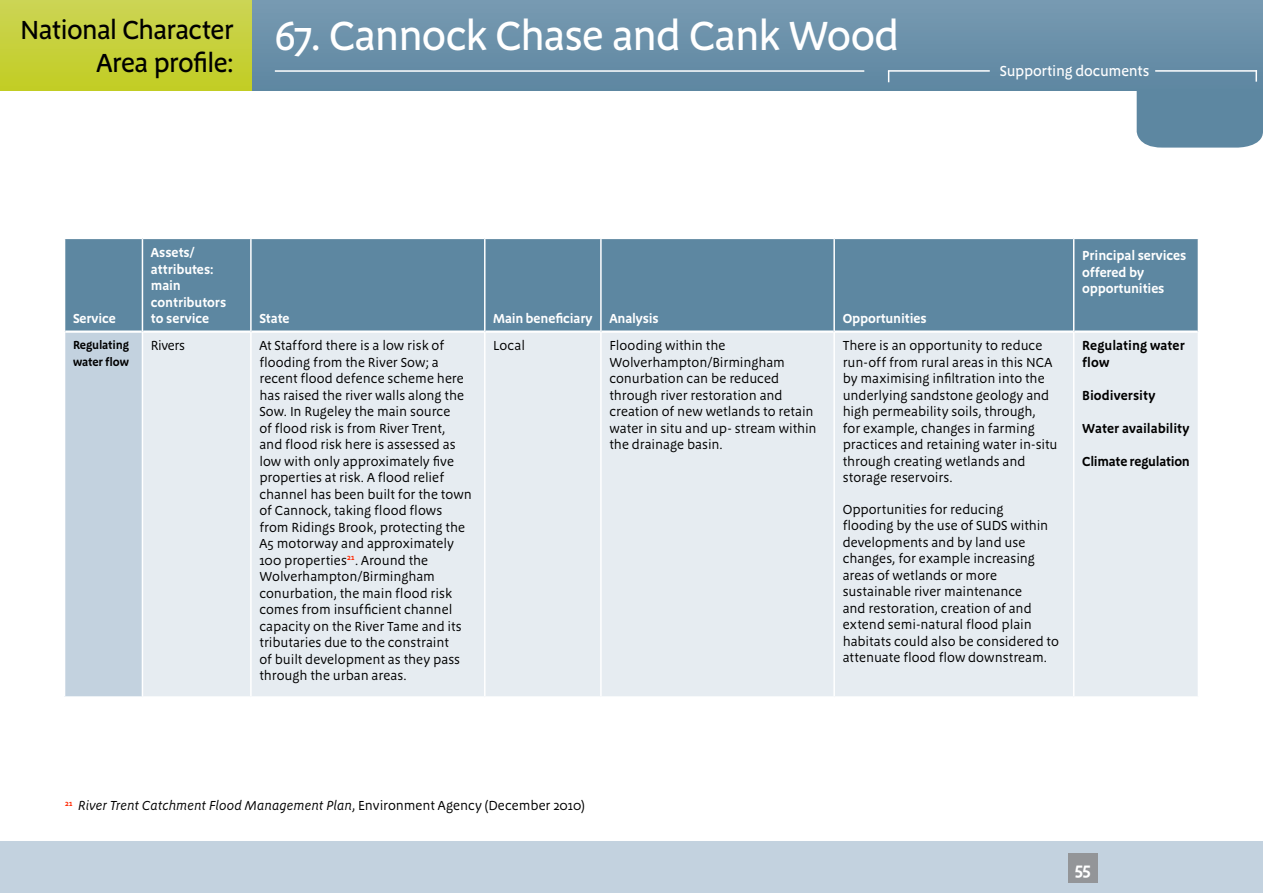
<style>
.page{position:relative;width:1263px;height:893px;background:#fff}
.page>*{position:absolute;margin:0;border:0;box-sizing:border-box;transform-origin:0 0}
.t1{font:500 42px "Megano OT";letter-spacing:-.03em;color:#fff}
.t2{font:500 27px/33px "Megano OT";letter-spacing:-.03em;color:#000;text-align:right}
.t3{font:600 18px "Megano OT";color:#fff}
.t4{font:500 15px "Megano OT";letter-spacing:-.015em;color:#fff}
.t5{font:13.5px/16.5px "Megano OT";letter-spacing:-.005em;color:#000}
.t6{font:600 13.5px/16.5px "Megano OT";letter-spacing:-.01em;color:#fff}
.t7{font:italic 13.5px "Megano OT";color:#000}
.t8{font:600 13.5px/16.5px "Megano OT";color:#000}
.t9{font:600 13.5px "Megano OT";letter-spacing:-.02em;color:#000}
.t10{font:600 12px/16.5px "Megano OT";letter-spacing:-.015em;color:#000}
.s1{font-style:normal}
</style>
<div class="page">
<div style="left:0;top:0;width:1263px;height:90px;background:linear-gradient(to bottom,#cbd456,#c1cd25)"></div>
<div style="left:0;top:842px;width:1263px;height:51px;background:#c3d2df"></div>
<div style="left:1137px;top:90px;width:126px;height:58px;background:#5d87a1"></div>
<div style="left:253px;top:0;width:1010px;height:90px;background:#6a90a9"></div>
<div style="left:65px;top:239px;width:1133px;height:91px;background:#5d87a1"></div>
<div style="left:65px;top:332px;width:77px;height:365px;background:#c3d2df"></div>
<div style="left:143px;top:333px;width:1055px;height:363px;background:#e6ecf1"></div>
<hr style="left:64px;top:696px;width:78px;height:2px;background:#fff">
<hr style="left:65px;top:330px;width:77px;height:3px;background:#fff">
<hr style="left:250px;top:332px;width:2px;height:364px;background:#fff">
<hr style="left:484px;top:332px;width:1px;height:364px;background:#fff">
<hr style="left:600px;top:332px;width:2px;height:364px;background:#fff">
<hr style="left:833px;top:332px;width:2px;height:364px;background:#fff">
<hr style="left:1073px;top:332px;width:1px;height:364px;background:#fff">
<hr style="left:142px;top:239px;width:1px;height:93px;background:#fff">
<hr style="left:250px;top:239px;width:2px;height:93px;background:#fff">
<hr style="left:484px;top:239px;width:1px;height:93px;background:#fff">
<hr style="left:600px;top:239px;width:2px;height:93px;background:#fff">
<hr style="left:833px;top:239px;width:2px;height:93px;background:#fff">
<hr style="left:1073px;top:239px;width:1px;height:93px;background:#fff">
<div style="left:1068px;top:853px;width:30px;height:30px;background:#939598"></div>
<hr style="left:275px;top:70px;width:589px;height:2px;background:#fff">
<hr style="left:888px;top:70px;width:102px;height:2px;background:#fff">
<svg style="left:1255px;top:72px;width:2px;height:10px"></svg>
<hr style="left:1155px;top:70px;width:102px;height:2px;background:#fff">
<h2 class="t2" style="left:20px;top:13px;width:215px">National Character<br>Area profile:</h2>
<h1 class="t1" style="left:275px;top:11px;width:626px">67. Cannock Chase and Cank Wood</h1>
<p class="t6" style="left:73px;top:310px;width:44px">Service</p>
<p class="t6" style="left:151px;top:244px;width:77px">Assets/ attributes: main contributors to service</p>
<p class="t6" style="left:259px;top:310px;width:32px">State</p>
<p class="t6" style="left:493px;top:310px;width:101px">Main beneficiary</p>
<p class="t6" style="left:609px;top:310px;width:51px">Analysis</p>
<p class="t6" style="left:843px;top:310px;width:85px">Opportunities</p>
<p class="t4" style="left:1000px;top:62px;width:151px">Supporting documents</p>
<p class="t6" style="left:1082px;top:248px;width:105px">Principal services offered by opportunities</p>
<p class="t10" style="left:73px;top:337px;width:58px">Regulating water flow</p>
<p class="t5" style="left:151px;top:338px;width:35px">Rivers</p>
<p class="t5" style="left:259px;top:338px;width:214px">At Stafford there is a low risk of flooding from the River Sow; a recent flood defence scheme here has raised the river walls along the<br>Sow. In Rugeley the main source<br>of flood risk is from River Trent,<br>and flood risk here is assessed as low with only approximately five properties at risk. A flood relief channel has been built for the town of Cannock, taking flood flows from Ridings Brook, protecting the<br>A5 motorway and approximately<br>100 properties<sup>21</sup>. Around the<br>Wolverhampton/Birmingham conurbation, the main flood risk comes from insufficient channel capacity on the River Tame and its tributaries due to the constraint<br>of built development as they pass through the urban areas.</p>
<p class="t5" style="left:493px;top:338px;width:33px">Local</p>
<p class="t5" style="left:609px;top:338px;width:209px">Flooding within the<br>Wolverhampton/Birmingham conurbation can be reduced through river restoration and creation of new wetlands to retain water in situ and up- stream within the drainage basin.</p>
<p class="t5" style="left:843px;top:338px;width:216px">There is an opportunity to reduce run-off from rural areas in this NCA by maximising infiltration into the underlying sandstone geology and high permeability soils, through,<br>for example, changes in farming practices and retaining water in-situ through creating wetlands and storage reservoirs.</p>
<p class="t5" style="left:843px;top:501px;width:218px">Opportunities for reducing<br>flooding by the use of SUDS within developments and by land use changes, for example increasing areas of wetlands or more sustainable river maintenance<br>and restoration, creation of and extend semi-natural flood plain habitats could also be considered to attenuate flood flow downstream.</p>
<p class="t8" style="left:1082px;top:338px;width:104px">Regulating water flow</p>
<p class="t8" style="left:1082px;top:387px;width:75px">Biodiversity</p>
<p class="t8" style="left:1082px;top:420px;width:109px">Water availability</p>
<p class="t9" style="left:1082px;top:453px;width:109px">Climate regulation</p>
<p class="t7" style="left:65px;top:798px;width:521px"><sup>21</sup> River Trent Catchment Flood Management Plan<span class="s1">, Environment Agency (December 2010)</span></p>
<h3 class="t3" style="left:1074px;top:858px;width:18px">55</h3>
</div>
